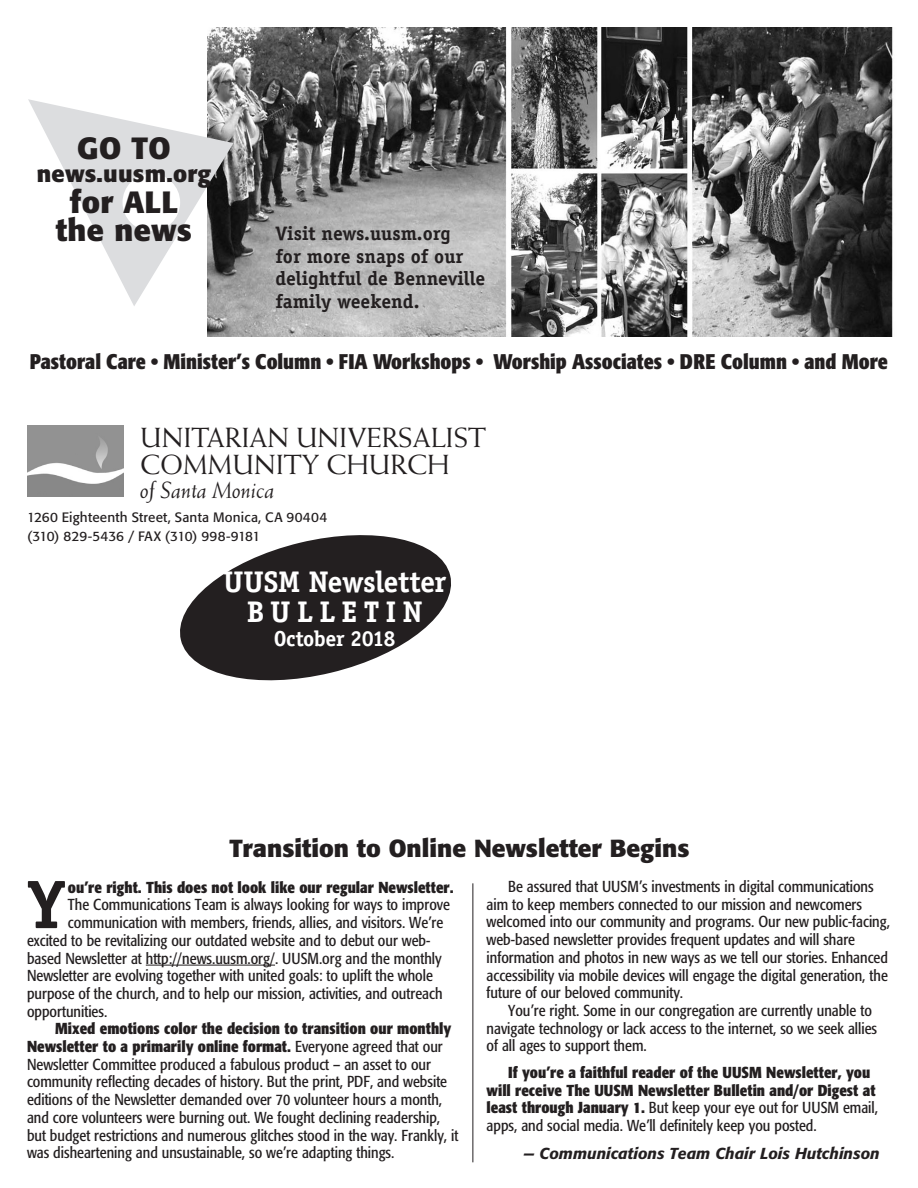
<style>
.page{position:relative;width:918px;height:1188px;background:#fff}
.page>*{position:absolute;margin:0;border:0;box-sizing:border-box;transform-origin:0 0}
.DROP_CAP{font:700 68.7px "Officina Serif";color:#231f20}
.TEXT_CAROL_NEWEST{font:700 30.45px/27.2px "Formata";letter-spacing:.01em;color:#231f20;text-align:center}
.Officina_Serif_head{font:700 29.85px/29.8px "Officina Serif";letter-spacing:-.005em;color:#fff;text-align:center}
.t1{font:27.75px "Weiss";color:#231f20}
.TEXT_CAROL_NEWEST-2{font:700 24.45px "Formata";color:#231f20}
.t2{font:italic 23.55px "Weiss";color:#231f20}
.TEXT_CAROL_NEWEST-3{font:700 23.4px "Formata";letter-spacing:.01em;color:#231f20}
.Officina_Serif_head-2{font:700 21.75px "Officina Serif";letter-spacing:-.025em;color:#fff}
.Formata_light_TEXT{font:700 condensed 21px "Formata";color:#231f20}
.Formata_light_TEXT-2{font:700 19.5px/22.5px "Officina Serif";color:#231f20}
.TEXT_CAROL_NEWEST-4{font:condensed 15.75px/17.7px "Formata";color:#231f20}
.DROP_CAP-2{font:condensed 15.75px "Formata";color:#231f20}
.TEXT_CAROL_NEWEST-5{font:700 condensed 15.75px/17.9px "Formata";color:#231f20}
.DROP_CAP-3{font:700 condensed 15.75px "Formata";color:#231f20}
.TEXT_CAROL_NEWEST-6{font:italic 500 15.75px "Formata";color:#231f20}
.Officina_Serif_head-3{font:13.5px "Formata";letter-spacing:.015em;color:#231f20}
.Officina_Serif_head-4{font:13.5px "Formata";letter-spacing:-.005em;color:#231f20}
.s1{font-weight:700}
.s2{font-weight:400}
</style>
<div class="page">
<hr style="left:146px;top:965px;width:129px;height:1px;background:#231f20">
<img style="left:27px;top:425px;width:97px;height:72px">
<svg style="left:180px;top:535px;width:271px;height:146px;fill:#231f20"></svg>
<hr style="left:472px;top:883px;width:1px;height:279px;background:#231f20">
<img style="left:207px;top:27px;width:686px;height:310px">
<svg style="left:28px;top:99px;width:205px;height:207px"></svg>
<div style="left:123px;top:174px;width:57px;height:57px;background:#fff;border-radius:50%"></div>
<p class="TEXT_CAROL_NEWEST" style="left:77px;top:134px;width:95px">GO TO</p>
<p class="TEXT_CAROL_NEWEST-3" style="left:37px;top:160px;width:176px">news.uusm.org</p>
<p class="TEXT_CAROL_NEWEST" style="left:56px;top:189px;width:138px">for ALL the news</p>
<p class="Formata_light_TEXT-2" style="left:275px;top:222px;width:211px">Visit news.uusm.org<br>for more snaps of our delightful de Benneville family weekend.</p>
<p class="Formata_light_TEXT" style="left:30px;top:349px;width:859px">Pastoral Care • Minister’s Column • FIA Workshops • Worship Associates • DRE Column • and More</p>
<p class="t1" style="left:140px;top:421px;width:347px">UNITARIAN UNIVERSALIST</p>
<p class="t1" style="left:140px;top:449px;width:311px">COMMUNITY CHURCH</p>
<p class="t2" style="left:140px;top:476px;width:136px">of Santa Monica</p>
<p class="Officina_Serif_head-3" style="left:27px;top:509px;width:302px">1260 Eighteenth Street, Santa Monica, CA 90404</p>
<p class="Officina_Serif_head-4" style="left:27px;top:528px;width:235px">(310) 829-5436 / FAX (310) 998-9181</p>
<p class="Officina_Serif_head" style="left:223px;top:566px;width:225px">UUSM Newsletter<br>BULLETIN</p>
<p class="Officina_Serif_head-2" style="left:274px;top:625px;width:123px">October 2018</p>
<p class="TEXT_CAROL_NEWEST-2" style="left:229px;top:833px;width:462px">Transition to Online Newsletter Begins</p>
<p class="DROP_CAP" style="left:27px;top:862px;width:40px">Y</p>
<p class="DROP_CAP-3" style="left:68px;top:877px;width:387px">ou’re right. This does not look like our regular Newsletter.</p>
<p class="DROP_CAP-2" style="left:68px;top:896px;width:384px">The Communications Team is always looking for ways to improve</p>
<p class="DROP_CAP-2" style="left:68px;top:913px;width:377px">communication with members, friends, allies, and visitors. We’re</p>
<p class="DROP_CAP-2" style="left:27px;top:931px;width:405px">excited to be revitalizing our outdated website and to debut our web-</p>
<p class="DROP_CAP-2" style="left:27px;top:949px;width:416px">based Newsletter at http://news.uusm.org/. UUSM.org and the monthly</p>
<p class="DROP_CAP-2" style="left:27px;top:966px;width:408px">Newsletter are evolving together with united goals: to uplift the whole</p>
<p class="DROP_CAP-2" style="left:27px;top:984px;width:417px">purpose of the church, and to help our mission, activities, and outreach</p>
<p class="DROP_CAP-2" style="left:27px;top:1002px;width:82px">opportunities.</p>
<p class="TEXT_CAROL_NEWEST-4" style="left:27px;top:1020px;width:433px;text-indent:28px"><span class="s1">Mixed emotions color the decision to transition our monthly Newsletter to a primarily online format.</span> Everyone agreed that our Newsletter Committee produced a fabulous product – an asset to our community reflecting decades of history. But the print, PDF, and website editions of the Newsletter demanded over 70 volunteer hours a month, and core volunteers were burning out. We fought declining readership, but budget restrictions and numerous glitches stood in the way. Frankly, it was disheartening and unsustainable, so we’re adapting things.</p>
<p class="TEXT_CAROL_NEWEST-4" style="left:487px;top:878px;width:405px;text-indent:22px">Be assured that UUSM’s investments in digital communications aim to keep members connected to our mission and newcomers welcomed into our community and programs. Our new public-facing, web-based newsletter provides frequent updates and will share information and photos in new ways as we tell our stories. Enhanced accessibility via mobile devices will engage the digital generation, the future of our beloved community.</p>
<p class="TEXT_CAROL_NEWEST-4" style="left:487px;top:1002px;width:392px;text-indent:22px">You’re right. Some in our congregation are currently unable to navigate technology or lack access to the internet, so we seek allies of all ages to support them.</p>
<p class="TEXT_CAROL_NEWEST-5" style="left:487px;top:1063px;width:393px;text-indent:22px">If you’re a faithful reader of the UUSM Newsletter, you will receive The UUSM Newsletter Bulletin and/or Digest at least through January 1. <span class="s2">But keep your eye out for UUSM email, apps, and social media. We’ll definitely keep you posted.</span></p>
<p class="TEXT_CAROL_NEWEST-6" style="left:523px;top:1144px;width:358px">— Communications Team Chair Lois Hutchinson</p>
</div>
